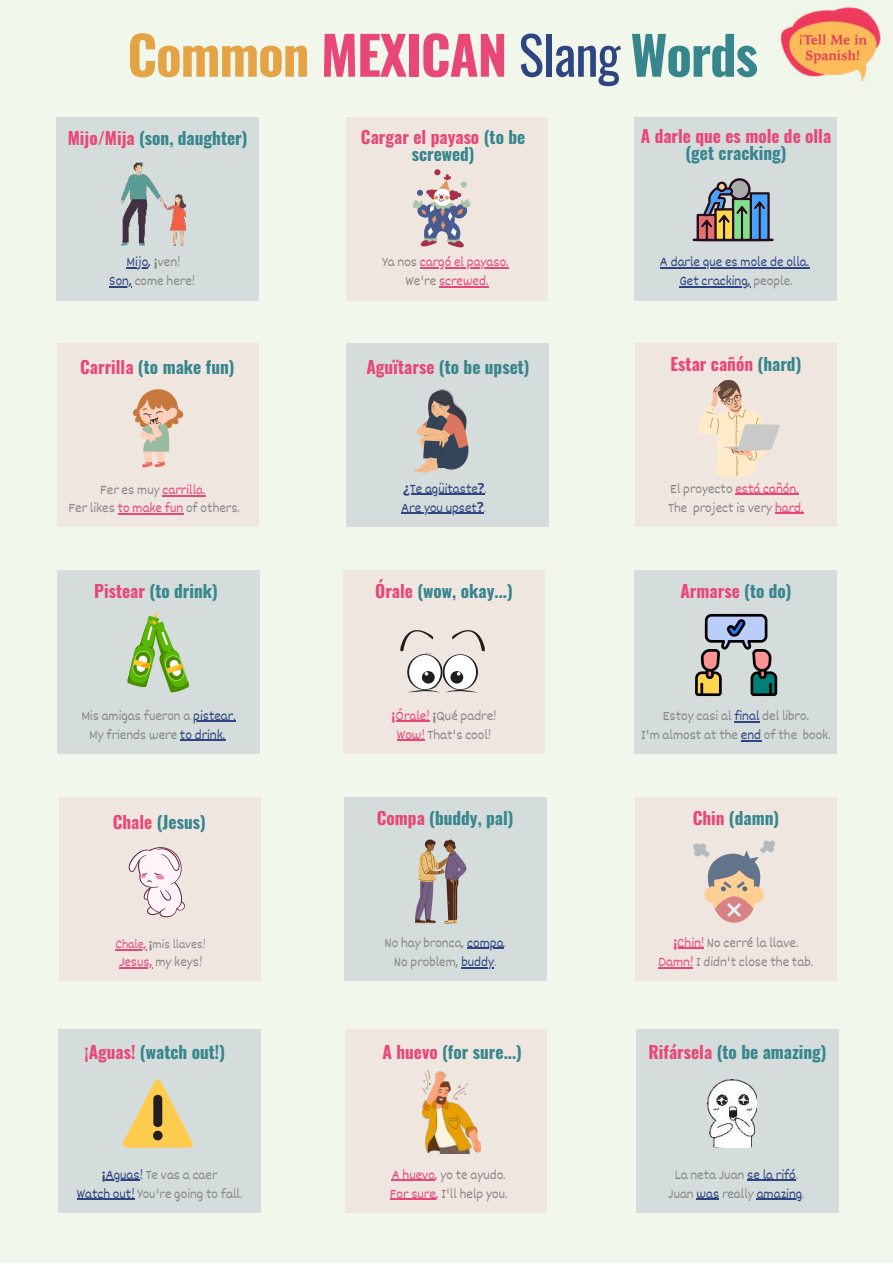
<style>
.page{position:relative;width:893px;height:1264px;background:#fff}
.page>*{position:absolute;margin:0;border:0;box-sizing:border-box;transform-origin:0 0}
.t1{font:700 52.95px "Oswald";letter-spacing:-.02em;color:#e84878}
.t2{font:700 17.25px "Oswald";color:#37868e}
.t3{font:700 17.25px/16.8px "Oswald";color:#e84878;text-align:center}
.t4{font:13.95px/19px "Dekko";color:#888;text-align:center}
.t5{font:13.95px/19px "Dekko";color:#2e4581;text-align:center}
.t6{font:13.95px/19px "Dekko";color:#e84878;text-align:center}
.t7{font:12.75px "Dekko";color:#888}
.s1{color:#e4a446}
.s2{font-weight:400;color:#2e4581}
.s3{color:#37868e}
.s4{color:#e84878}
.s5{color:#2e4581}
.s6{font-family:"Noto Sans";font-weight:700}
.s7{color:#888}
.s8{font-family:"Noto Sans";font-weight:700;color:#e84878}
.s9{font-family:"Noto Sans";font-weight:700;color:#2e4581}
</style>
<div class="page">
<div style="left:0;top:0;width:892px;height:1262px;background:#f1f7eb"></div>
<div style="left:346px;top:343px;width:203px;height:184px;background:#d4dddb"></div>
<div style="left:635px;top:343px;width:201px;height:184px;background:#f0e6e0"></div>
<div style="left:56px;top:117px;width:203px;height:183px;background:#d4dddb"></div>
<div style="left:346px;top:117px;width:201px;height:183px;background:#f0e6e0"></div>
<div style="left:634px;top:117px;width:203px;height:183px;background:#d4dddb"></div>
<div style="left:57px;top:343px;width:201px;height:184px;background:#f0e6e0"></div>
<div style="left:57px;top:570px;width:202px;height:183px;background:#d4dddb"></div>
<div style="left:343px;top:570px;width:201px;height:183px;background:#f0e6e0"></div>
<div style="left:634px;top:570px;width:203px;height:184px;background:#d4dddb"></div>
<div style="left:344px;top:797px;width:202px;height:184px;background:#d4dddb"></div>
<div style="left:635px;top:797px;width:201px;height:184px;background:#f0e6e0"></div>
<div style="left:59px;top:797px;width:201px;height:184px;background:#f0e6e0"></div>
<div style="left:58px;top:1029px;width:202px;height:183px;background:#d4dddb"></div>
<div style="left:345px;top:1029px;width:201px;height:183px;background:#f0e6e0"></div>
<div style="left:636px;top:1029px;width:202px;height:183px;background:#d4dddb"></div>
<img style="left:122px;top:162px;width:64px;height:83px">
<svg style="left:412px;top:169px;width:59px;height:79px"></svg>
<hr style="left:692px;top:239px;width:81px;height:2px;background:#250e1e">
<svg style="left:696px;top:178px;width:73px;height:61px"></svg>
<svg style="left:133px;top:389px;width:50px;height:78px"></svg>
<svg style="left:414px;top:389px;width:54px;height:84px"></svg>
<svg style="left:127px;top:611px;width:62px;height:81px"></svg>
<svg style="left:698px;top:379px;width:81px;height:98px"></svg>
<svg style="left:400px;top:630px;width:85px;height:62px"></svg>
<svg style="left:695px;top:614px;width:82px;height:82px"></svg>
<svg style="left:128px;top:847px;width:57px;height:71px"></svg>
<svg style="left:415px;top:839px;width:51px;height:84px"></svg>
<svg style="left:693px;top:840px;width:82px;height:82px"></svg>
<img style="left:707px;top:1079px;width:49px;height:68px">
<img style="left:780px;top:7px;width:101px;height:75px">
<img style="left:423px;top:1070px;width:57px;height:83px">
<svg style="left:122px;top:1079px;width:71px;height:68px"></svg>
<hr style="left:162px;top:495px;width:44px;height:1px;background:#e84878">
<hr style="left:118px;top:513px;width:65px;height:1px;background:#e84878">
<hr style="left:660px;top:267px;width:149px;height:1px;background:#2e4581">
<hr style="left:679px;top:286px;width:71px;height:2px;background:#2e4581">
<hr style="left:420px;top:267px;width:88px;height:1px;background:#e84878">
<hr style="left:439px;top:286px;width:49px;height:2px;background:#e84878">
<svg style="left:126px;top:267px;width:22px;height:1px"></svg>
<hr style="left:109px;top:286px;width:23px;height:2px;background:#2e4581">
<svg style="left:734px;top:721px;width:25px;height:1px"></svg>
<svg style="left:741px;top:740px;width:20px;height:1px"></svg>
<hr style="left:391px;top:720px;width:38px;height:1px;background:#e84878">
<hr style="left:397px;top:739px;width:27px;height:2px;background:#e84878">
<hr style="left:403px;top:493px;width:81px;height:2px;background:#2e4581">
<hr style="left:401px;top:513px;width:82px;height:1px;background:#2e4581">
<hr style="left:735px;top:493px;width:63px;height:2px;background:#e84878">
<svg style="left:775px;top:513px;width:28px;height:1px"></svg>
<hr style="left:193px;top:720px;width:43px;height:1px;background:#2e4581">
<hr style="left:180px;top:739px;width:45px;height:2px;background:#2e4581">
<hr style="left:115px;top:949px;width:31px;height:1px;background:#e84878">
<hr style="left:119px;top:967px;width:33px;height:1px;background:#e84878">
<hr style="left:467px;top:947px;width:36px;height:2px;background:#2e4581">
<hr style="left:461px;top:967px;width:33px;height:1px;background:#2e4581">
<hr style="left:673px;top:947px;width:31px;height:2px;background:#e84878">
<hr style="left:658px;top:967px;width:35px;height:1px;background:#e84878">
<hr style="left:747px;top:1179px;width:48px;height:1px;background:#2e4581">
<svg style="left:696px;top:1198px;width:23px;height:1px"></svg>
<hr style="left:756px;top:1198px;width:46px;height:1px;background:#2e4581">
<hr style="left:106px;top:1179px;width:34px;height:1px;background:#2e4581">
<hr style="left:77px;top:1198px;width:57px;height:1px;background:#2e4581">
<hr style="left:391px;top:1179px;width:44px;height:1px;background:#e84878">
<hr style="left:390px;top:1198px;width:46px;height:1px;background:#e84878">
<h1 class="t1" style="left:127px;top:27px;width:632px"><span class="s1">Common</span> MEXICAN <span class="s2">Slang</span> <span class="s3">Words</span></h1>
<p class="t2" style="left:68px;top:128px;width:181px"><span class="s4">Mijo/Mija</span> (son, daughter)</p>
<p class="t3" style="left:361px;top:130px;width:166px">Cargar el payaso <span class="s3">(to be screwed)</span></p>
<p class="t3" style="left:640px;top:128px;width:192px">A darle que es mole de olla</p>
<p class="t2" style="left:685px;top:143px;width:103px">(get cracking)</p>
<p class="t4" style="left:109px;top:252px;width:87px"><span class="s5">Mijo,</span> <span class="s6">¡</span>ven!<br><span class="s5">Son,</span> come here!</p>
<p class="t6" style="left:382px;top:252px;width:128px"><span class="s7">Ya nos</span> cargó el payaso.<br><span class="s7">We're</span> screwed.</p>
<p class="t5" style="left:660px;top:252px;width:151px">A darle que es mole de olla.<br>Get cracking, <span class="s7">people.</span></p>
<p class="t2" style="left:80px;top:358px;width:156px"><span class="s4">Carrilla</span> (to make fun)</p>
<p class="t2" style="left:366px;top:358px;width:165px"><span class="s4">Aguïtarse</span> (to be upset)</p>
<p class="t3" style="left:670px;top:356px;width:132px">Estar cañón <span class="s3">(hard)</span></p>
<p class="t4" style="left:69px;top:480px;width:173px;line-height:18px">Fer es muy <span class="s4">carrilla.<br></span>Fer likes <span class="s4">to make fun</span> of others.</p>
<p class="t5" style="left:401px;top:478px;width:87px;text-align:left"><span class="s6">¿</span>Te agüitaste<span class="s6">?</span><span class="s7">.<br></span>Are you upset<span class="s6">?</span><span class="s7">.</span></p>
<p class="t4" style="left:668px;top:478px;width:137px;text-align:left">El proyecto <span class="s4">está cañón.<br></span>The project is very <span class="s4">hard.</span></p>
<p class="t2" style="left:94px;top:581px;width:125px"><span class="s4">Pistear</span> (to drink)</p>
<p class="t2" style="left:375px;top:581px;width:139px"><span class="s4">Órale</span> (wow, okay...)</p>
<p class="t3" style="left:680px;top:583px;width:113px">Armarse <span class="s3">(to do)</span></p>
<p class="t4" style="left:81px;top:705px;width:156px">Mis amigas fueron a <span class="s5">pistear.<br></span>My friends were <span class="s5">to drink.</span></p>
<p class="t4" style="left:391px;top:705px;width:106px"><span class="s8">¡</span><span class="s4">Órale!</span> <span class="s6">¡</span>Qué padre!<br><span class="s4">Wow!</span> That's cool!</p>
<p class="t4" style="left:641px;top:705px;width:191px">Estoy casi al <span class="s5">final</span> del libro.<br>I'm almost at the <span class="s5">end</span> of the book.</p>
<p class="t2" style="left:113px;top:812px;width:94px"><span class="s4">Chale</span> (Jesus)</p>
<p class="t2" style="left:377px;top:809px;width:138px"><span class="s4">Compa</span> (buddy, pal)</p>
<p class="t2" style="left:692px;top:809px;width:88px"><span class="s4">Chin</span> (damn)</p>
<p class="t7" style="left:115px;top:936px;width:92px"><span class="s4">Chale,</span> <span class="s6">¡</span>mis llaves!</p>
<p class="t4" style="left:119px;top:951px;width:85px"><span class="s4">Jesus,</span> my keys!</p>
<p class="t4" style="left:384px;top:932px;width:123px">No hay bronca, <span class="s5">compa</span>.<br>No problem, <span class="s5">buddy</span>.</p>
<p class="t4" style="left:658px;top:932px;width:156px"><span class="s8">¡</span><span class="s4">Chin!</span> No cerré la llave.<br><span class="s4">Damn!</span> I didn't close the tab.</p>
<p class="t2" style="left:85px;top:1043px;width:142px"><span class="s4">¡Aguas!</span> (watch out!)</p>
<p class="t2" style="left:382px;top:1043px;width:141px"><span class="s4">A huevo</span> (for sure...)</p>
<p class="t2" style="left:648px;top:1043px;width:179px"><span class="s4">Rifársela</span> (to be amazing)</p>
<p class="t4" style="left:77px;top:1164px;width:167px"><span class="s9">¡</span><span class="s5">Aguas!</span> Te vas a caer<br><span class="s5">Watch out!</span> You're going to fall.</p>
<p class="t4" style="left:390px;top:1164px;width:119px;text-align:left"><span class="s4">A huevo,</span> yo te ayudo.<br><span class="s4">For sure,</span> I'll help you.</p>
<p class="t4" style="left:668px;top:1164px;width:138px">La neta Juan <span class="s5">se la rifó</span>.<br>Juan <span class="s5">was</span> really <span class="s5">amazing</span>.</p>
</div>
